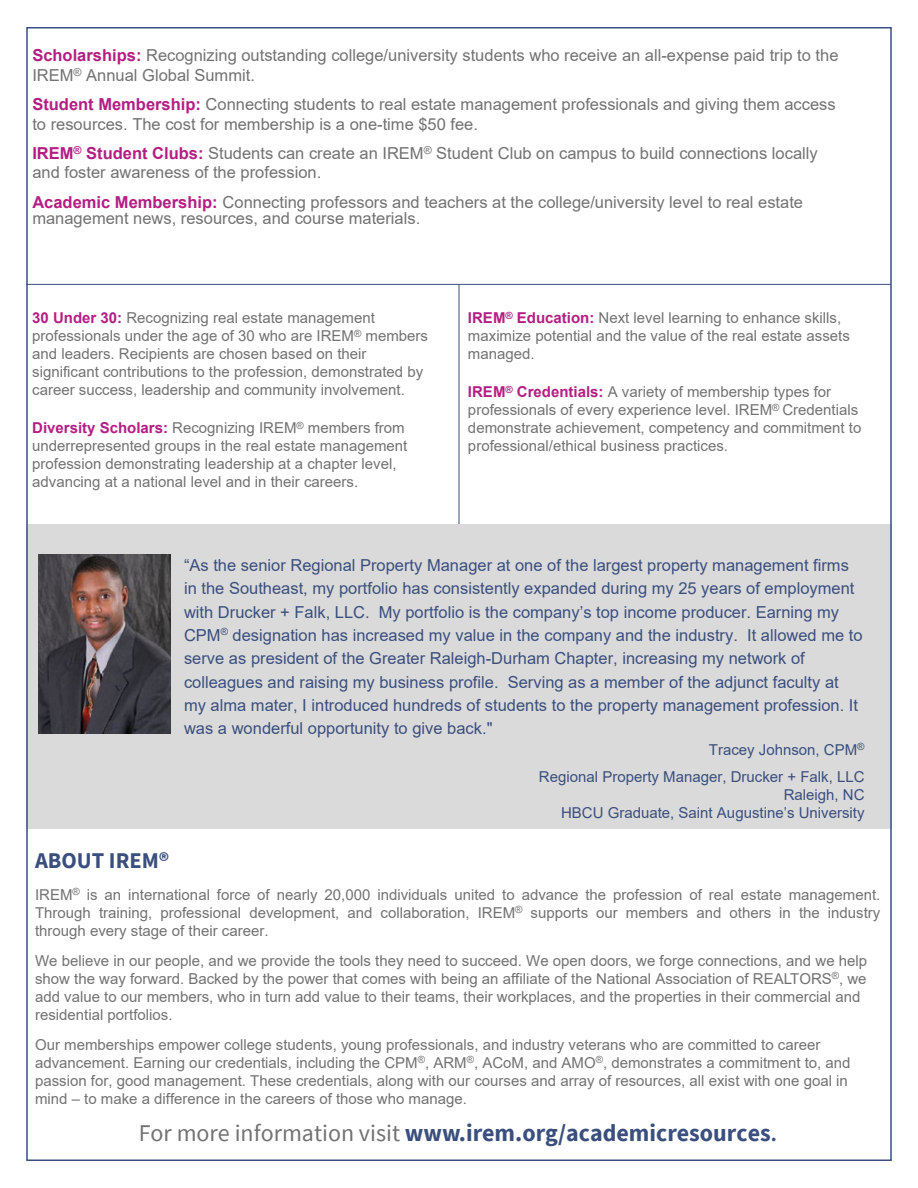
<style>
.page{position:relative;width:918px;height:1188px;background:#fff}
.page>*{position:absolute;margin:0;border:0;box-sizing:border-box;transform-origin:0 0}
.t1{font:700 24px "Source Sans Pro";color:#3a4f7e}
.t2{font:700 22.5px "Source Sans Pro";color:#3a4f7e}
.t3{font:16.5px/23.4px "Arial";color:#3a4f7e}
.t4{font:16.5px/19.8px "Arial";color:#717271}
.t5{font:15px/18px "Arial";color:#717271}
.t6{font:15px/17.9px "Arial";color:#3a4f7e;text-align:right}
.s1{font-weight:700;color:#b41e82}
.s2{font-weight:400;color:#717271}
.s3{font-family:"Minion Pro"}
</style>
<div class="page">
<hr style="left:459px;top:284px;width:1px;height:380px;background:#3a4f7e">
<div style="left:26px;top:524px;width:866px;height:305px;background:#dbdada"></div>
<img style="left:39px;top:554px;width:131px;height:180px">
<hr style="left:26px;top:284px;width:865px;height:1px;background:#3a4f7e">
<p class="t4" style="left:32px;top:45px;width:808px"><span class="s1">Scholarships:</span> Recognizing outstanding college/university students who receive an all-expense paid trip to the<br>IREM<sup>®</sup> Annual Global Summit.</p>
<p class="t4" style="left:32px;top:94px;width:805px"><span class="s1">Student Membership:</span> Connecting students to real estate management professionals and giving them access to resources. The cost for membership is a one-time $50 fee.</p>
<p class="t4" style="left:32px;top:143px;width:787px"><span class="s1">IREM</span><sup>®</sup> <span class="s1">Student Clubs:</span> Students can create an IREM<sup>®</sup> Student Club on campus to build connections locally and foster awareness of the profession.</p>
<p class="t4" style="left:32px;top:195px;width:772px;line-height:15.6px"><span class="s1">Academic Membership:</span> Connecting professors and teachers at the college/university level to real estate management news, resources, and course materials.</p>
<p class="t5" style="left:32px;top:309px;width:397px"><span class="s1">30 Under 30:</span> Recognizing real estate management professionals under the age of 30 who are IREM<sup>®</sup> members and leaders. Recipients are chosen based on their significant contributions to the profession, demonstrated by career success, leadership and community involvement.</p>
<p class="t5" style="left:32px;top:419px;width:377px"><span class="s1">Diversity Scholars:</span> Recognizing IREM<sup>®</sup> members from underrepresented groups in the real estate management profession demonstrating leadership at a chapter level, advancing at a national level and in their careers.</p>
<p class="t5" style="left:468px;top:309px;width:383px"><span class="s1">IREM</span><sup>®</sup> <span class="s1">Education:</span> Next level learning to enhance skills, maximize potential and the value of the real estate assets managed.</p>
<p class="t5" style="left:468px;top:383px;width:395px"><span class="s1">IREM</span><sup>®</sup> <span class="s1">Credentials:</span> A variety of membership types for professionals of every experience level. IREM<sup>®</sup> Credentials demonstrate achievement, competency and commitment to professional/ethical business practices.</p>
<p class="t3" style="left:184px;top:553px;width:680px">“As the senior Regional Property Manager at one of the largest property management firms in the Southeast, my portfolio has consistently expanded during my 25 years of employment with Drucker + Falk, LLC. My portfolio is the company’s top income producer. Earning my CPM<sup>®</sup> designation has increased my value in the company and the industry. It allowed me to serve as president of the Greater Raleigh-Durham Chapter, increasing my network of colleagues and raising my business profile. Serving as a member of the adjunct faculty at my alma mater, I introduced hundreds of students to the property management profession. It was a wonderful opportunity to give back."</p>
<p class="t6" style="left:709px;top:741px;width:157px">Tracey Johnson, CPM<sup>®</sup></p>
<p class="t6" style="left:539px;top:768px;width:327px">Regional Property Manager, Drucker + Falk, LLC<br>Raleigh, NC<br>HBCU Graduate, Saint Augustine’s University</p>
<p class="t2" style="left:35px;top:846px;width:136px">ABOUT IREM®</p>
<p class="t5" style="left:35px;top:885px;width:847px;text-align:justify">IREM<sup>®</sup> is an international force of nearly 20,000 individuals united to advance the profession of real estate management.<br>Through training, professional development, and collaboration, IREM<sup>®</sup> supports our members and others in the industry through every stage of their career.</p>
<p class="t5" style="left:35px;top:951px;width:834px">We believe in our people, and we provide the tools they need to succeed. We open doors, we forge connections, and we help show the way forward. Backed by the power that comes with being an affiliate of the National Association of REALTORS<sup>®</sup>, we add value to our members, who in turn add value to their teams, their workplaces, and the properties in their commercial and residential portfolios.</p>
<p class="t5" style="left:35px;top:1035px;width:817px">Our memberships empower college students, young professionals, and industry veterans who are committed to career advancement. Earning our credentials, including the CPM<sup>®</sup>, ARM<sup>®</sup>, ACoM, and AMO<sup>®</sup>, demonstrates a commitment to, and passion for, good management. These credentials, along with our courses and array of resources, all exist with one goal in mind – to make a difference in the careers of those who manage.</p>
<p class="t1" style="left:139px;top:1117px;width:640px"><span class="s2">For more information visit</span> www.irem.org/academicresources<span class="s3">.</span></p>
</div>
